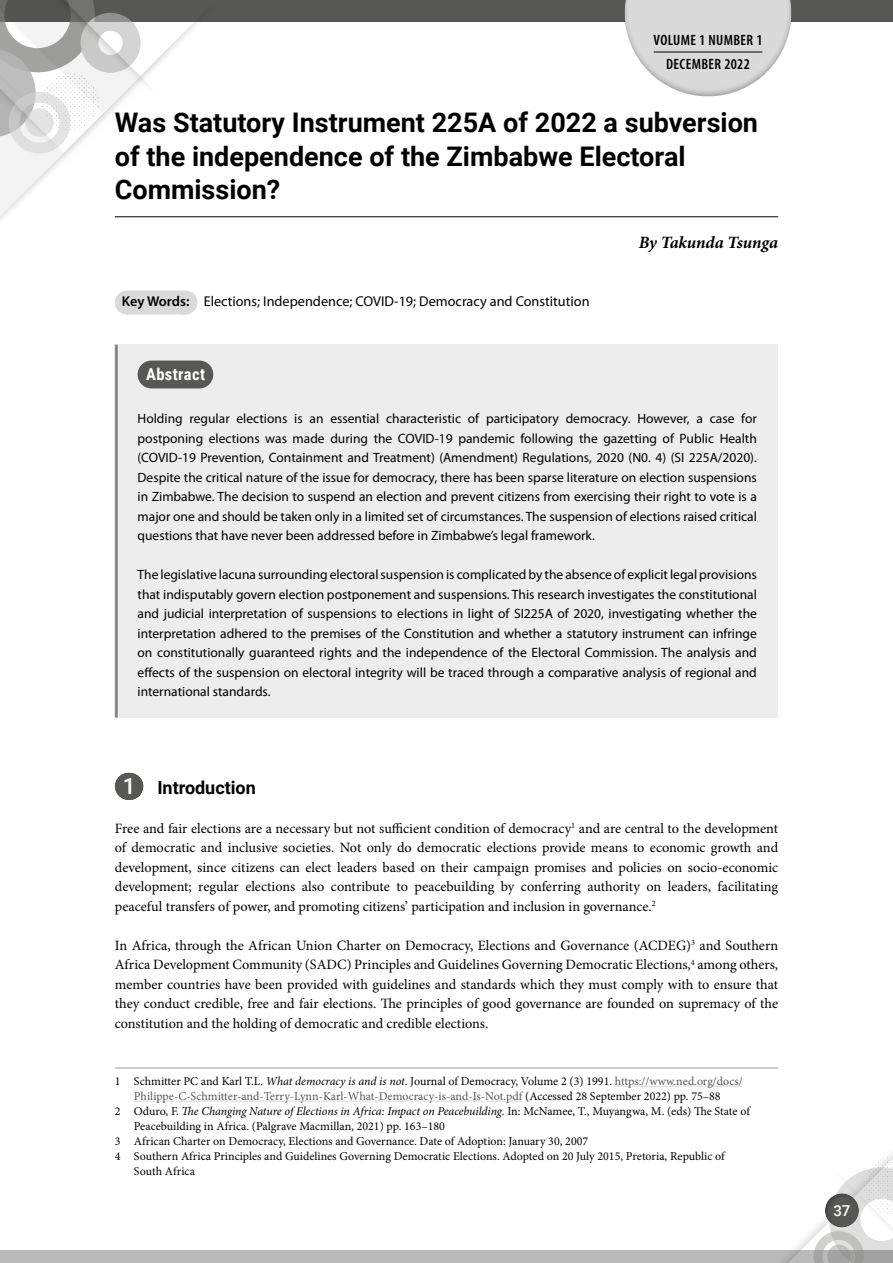
<style>
.page{position:relative;width:893px;height:1263px;background:#fff}
.page>*{position:absolute;margin:0;border:0;box-sizing:border-box;transform-origin:0 0}
.Article_Title{font:700 27px/33.8px "Roboto";color:#000}
.Head-A-circle{font:700 18px "Roboto";color:#000}
.Author_Name{font:italic 700 17.25px "Minion Pro";letter-spacing:-.01em;color:#000}
.Box-Head{font:700 16.5px "Roboto Condensed";letter-spacing:.025em;color:#fff}
.t1{font:600 condensed 15px/23.5px "Myriad Pro";letter-spacing:.025em;color:#000;text-align:center}
.t2{font:500 15px "Roboto";color:#fff}
.Body_SA{font:14.25px/19.5px "Minion Pro";color:#000;text-align:justify}
.Keywords{font:14.25px "Myriad Pro";color:#000}
.ABSTRACT_text{font:13.5px/19.5px "Myriad Pro";color:#000;text-align:justify}
.Footnote_text{font:12px/15px "Minion Pro";color:#000}
.Footnote_text-2{font:12px/15px "Minion Pro";color:#575756;text-align:center}
.s1{font-weight:600}
.s2{font-weight:500;font-size:22.5px;color:#fff}
.s3{color:#000}
.s4{font-style:italic;color:#000}
.s5{font-style:italic}
</style>
<div class="page">
<div style="left:0;top:0;width:893px;height:21px;background:#575756"></div>
<div style="left:0;top:1251px;width:893px;height:12px;background:#bababa"></div>
<hr style="left:115px;top:216px;width:663px;height:1px;background:#000">
<hr style="left:115px;top:1068px;width:663px;height:1px;background:#9d9d9c">
<hr style="left:615px;top:1086px;width:128px;height:1px;background:#dadada">
<hr style="left:134px;top:1101px;width:388px;height:1px;background:#dadada">
<div style="left:127px;top:291px;width:58px;height:24px;background:#dadada"></div>
<svg style="left:156px;top:291px;width:30px;height:24px"></svg>
<svg style="left:128px;top:773px;width:2px;height:27px"></svg>
<div style="left:116px;top:345px;width:662px;height:373px;background:#ededed"></div>
<hr style="left:115px;top:345px;width:3px;height:373px;background:#878787">
<div style="left:138px;top:360px;width:75px;height:28px;background:#575756;border-radius:14px"></div>
<svg style="left:770px;top:1153px;width:123px;height:110px"></svg>
<div style="left:824px;top:1192px;width:38px;height:38px;background:#000;opacity:.3"></div>
<div style="left:624px;top:0;width:170px;height:97px;background:#000;opacity:.3"></div>
<hr style="left:654px;top:52px;width:108px;height:1px;background:#000">
<svg style="left:0;top:0;width:190px;height:220px"></svg>
<p class="t1" style="left:653px;top:28px;width:110px">VOLUME 1 NUMBER 1<br>DECEMBER 2022</p>
<p class="Article_Title" style="left:115px;top:104px;width:645px">Was Statutory Instrument 225A of 2022 a subversion of the independence of the Zimbabwe Electoral<br>Commission?</p>
<p class="Keywords" style="left:122px;top:293px;width:469px"><span class="s1">Key Words:</span> Elections; Independence; COVID-19; Democracy and Constitution</p>
<p class="Author_Name" style="left:639px;top:230px;width:141px">By Takunda Tsunga</p>
<p class="Box-Head" style="left:146px;top:363px;width:61px">Abstract</p>
<p class="ABSTRACT_text" style="left:138px;top:409px;width:621px">Holding regular elections is an essential characteristic of participatory democracy. However, a case for postponing elections was made during the COVID-19 pandemic following the gazetting of Public Health (COVID-19 Prevention, Containment and Treatment) (Amendment) Regulations, 2020 (N0. 4) (SI 225A/2020).<br>Despite the critical nature of the issue for democracy, there has been sparse literature on election suspensions in Zimbabwe. The decision to suspend an election and prevent citizens from exercising their right to vote is a major one and should be taken only in a limited set of circumstances. The suspension of elections raised critical questions that have never been addressed before in Zimbabwe’s legal framework.</p>
<p class="ABSTRACT_text" style="left:138px;top:565px;width:621px">The legislative lacuna surrounding electoral suspension is complicated by the absence of explicit legal provisions that indisputably govern election postponement and suspensions. This research investigates the constitutional and judicial interpretation of suspensions to elections in light of SI225A of 2020, investigating whether the interpretation adhered to the premises of the Constitution and whether a statutory instrument can infringe on constitutionally guaranteed rights and the independence of the Electoral Commission. The analysis and effects of the suspension on electoral integrity will be traced through a comparative analysis of regional and international standards.</p>
<p class="Head-A-circle" style="left:123px;top:775px;width:135px"><span class="s2">1</span> Introduction</p>
<p class="Body_SA" style="left:115px;top:819px;width:665px">Free and fair elections are a necessary but not sufficient condition of democracy<sup>1</sup> and are central to the development of democratic and inclusive societies. Not only do democratic elections provide means to economic growth and development, since citizens can elect leaders based on their campaign promises and policies on socio-economic development; regular elections also contribute to peacebuilding by conferring authority on leaders, facilitating peaceful transfers of power, and promoting citizens’ participation and inclusion in governance.<sup>2</sup></p>
<p class="Body_SA" style="left:115px;top:936px;width:665px">In Africa, through the African Union Charter on Democracy, Elections and Governance (ACDEG)<sup>3</sup> and Southern Africa Development Community (SADC) Principles and Guidelines Governing Democratic Elections,<sup>4</sup> among others, member countries have been provided with guidelines and standards which they must comply with to ensure that they conduct credible, free and fair elections. The principles of good governance are founded on supremacy of the constitution and the holding of democratic and credible elections.</p>
<p class="Footnote_text-2" style="left:115px;top:1073px;width:630px"><span class="s3">1 Schmitter PC and Karl T.L.</span> <span class="s4">What democracy is and is not</span><span class="s3">. Journal of Democracy, Volume 2 (3) 1991.</span> https://www.ned.org/docs/<br>Philippe-C-Schmitter-and-Terry-Lynn-Karl-What-Democracy-is-and-Is-Not.pdf <span class="s3">(Accessed 28 September 2022) pp. 75–88</span></p>
<p class="Footnote_text" style="left:134px;top:1103px;width:617px;text-indent:-19px">2 Oduro, F. <span class="s5">The Changing Nature of Elections in Africa: Impact on Peacebuilding</span>. In: McNamee, T., Muyangwa, M. (eds) The State of<br>Peacebuilding in Africa. (Palgrave Macmillan, 2021) pp. 163–180</p>
<p class="Footnote_text" style="left:115px;top:1133px;width:475px">3 African Charter on Democracy, Elections and Governance. Date of Adoption: January 30, 2007</p>
<p class="Footnote_text" style="left:134px;top:1148px;width:592px;text-indent:-19px">4 Southern Africa Principles and Guidelines Governing Democratic Elections. Adopted on 20 July 2015, Pretoria, Republic of<br>South Africa</p>
<p class="t2" style="left:833px;top:1200px;width:19px">37</p>
</div>
